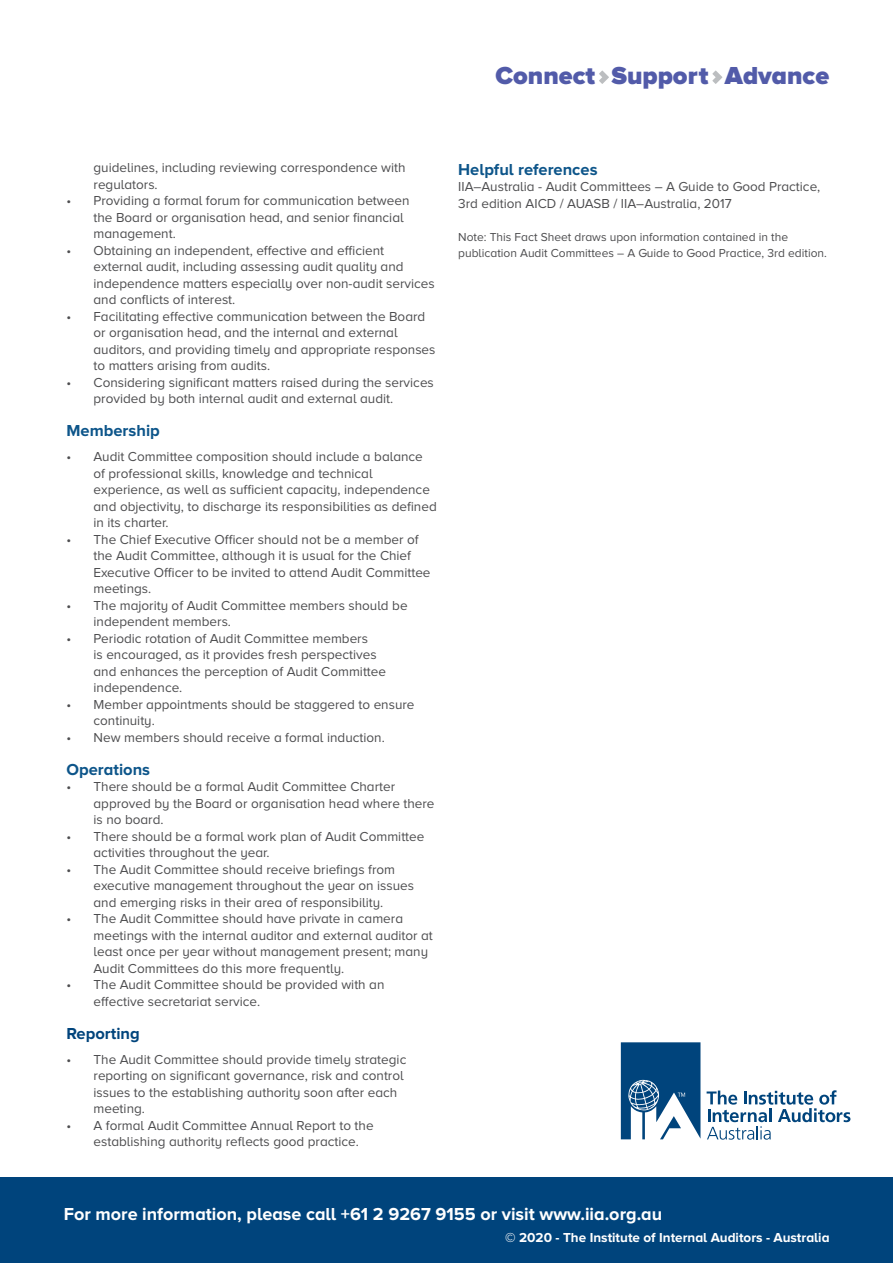
<style>
.page{position:relative;width:893px;height:1263px;background:#fff}
.page>*{position:absolute;margin:0;border:0;box-sizing:border-box;transform-origin:0 0}
.t1{font:900 25.5px "Proxima Nova A";color:#525ba9}
.t2{font:700 18px "Proxima Nova A";color:#fff}
.t3{font:700 16.5px "Proxima Nova A";color:#0d558a}
.t4{font:700 16.5px "Proxima Nova A";color:#00447c}
.t5{font:13.5px/16.5px "Proxima Nova A";color:#4d4d4f}
.t6{font:700 13.5px "Proxima Nova A";color:#fff}
.t7{font:12px/16.5px "Proxima Nova A";color:#4d4d4f}
</style>
<div class="page">
<svg style="left:707px;top:1090px;width:143px;height:50px"></svg>
<svg style="left:621px;top:1042px;width:79px;height:97px"></svg>
<div style="left:0;top:1178px;width:893px;height:85px;background:#00447c"></div>
<svg style="left:599px;top:71px;width:10px;height:13px"></svg>
<svg style="left:712px;top:71px;width:10px;height:13px"></svg>
<h1 class="t1" style="left:495px;top:61px;width:335px">Connect Support Advance</h1>
<p class="t5" style="left:94px;top:159px;width:314px">guidelines, including reviewing correspondence with regulators.</p>
<p class="t5" style="left:94px;top:192px;width:317px;text-indent:-27px">• Providing a formal forum for communication between the Board or organisation head, and senior financial management.</p>
<p class="t5" style="left:94px;top:242px;width:343px;text-indent:-27px">• Obtaining an independent, effective and efficient external audit, including assessing audit quality and independence matters especially over non-audit services and conflicts of interest.</p>
<p class="t5" style="left:94px;top:308px;width:343px;text-indent:-27px">• Facilitating effective communication between the Board or organisation head, and the internal and external auditors, and providing timely and appropriate responses to matters arising from audits.</p>
<p class="t5" style="left:94px;top:374px;width:342px;text-indent:-27px">• Considering significant matters raised during the services provided by both internal audit and external audit.</p>
<p class="t3" style="left:67px;top:421px;width:95px">Membership</p>
<p class="t5" style="left:94px;top:448px;width:345px;text-indent:-27px">• Audit Committee composition should include a balance of professional skills, knowledge and technical experience, as well as sufficient capacity, independence and objectivity, to discharge its responsibilities as defined in its charter.</p>
<p class="t5" style="left:94px;top:531px;width:338px;text-indent:-27px">• The Chief Executive Officer should not be a member of the Audit Committee, although it is usual for the Chief Executive Officer to be invited to attend Audit Committee meetings.</p>
<p class="t5" style="left:94px;top:597px;width:316px;text-indent:-27px">• The majority of Audit Committee members should be independent members.</p>
<p class="t5" style="left:94px;top:630px;width:294px;text-indent:-27px">• Periodic rotation of Audit Committee members<br>is encouraged, as it provides fresh perspectives and enhances the perception of Audit Committee independence.</p>
<p class="t5" style="left:94px;top:696px;width:322px;text-indent:-27px">• Member appointments should be staggered to ensure continuity.</p>
<p class="t5" style="left:67px;top:729px;width:320px">• New members should receive a formal induction.</p>
<p class="t3" style="left:67px;top:760px;width:85px">Operations</p>
<p class="t5" style="left:94px;top:778px;width:343px;text-indent:-27px">• There should be a formal Audit Committee Charter approved by the Board or organisation head where there is no board.</p>
<p class="t5" style="left:94px;top:828px;width:332px;text-indent:-27px">• There should be a formal work plan of Audit Committee activities throughout the year.</p>
<p class="t5" style="left:94px;top:861px;width:322px;text-indent:-27px">• The Audit Committee should receive briefings from executive management throughout the year on issues and emerging risks in their area of responsibility.</p>
<p class="t5" style="left:94px;top:910px;width:341px;text-indent:-27px">• The Audit Committee should have private in camera meetings with the internal auditor and external auditor at least once per year without management present; many Audit Committees do this more frequently.</p>
<p class="t5" style="left:94px;top:976px;width:292px;text-indent:-27px">• The Audit Committee should be provided with an effective secretariat service.</p>
<p class="t4" style="left:67px;top:1024px;width:75px">Reporting</p>
<p class="t5" style="left:94px;top:1051px;width:314px;text-indent:-27px">• The Audit Committee should provide timely strategic reporting on significant governance, risk and control issues to the establishing authority soon after each meeting.</p>
<p class="t5" style="left:94px;top:1117px;width:282px;text-indent:-27px">• A formal Audit Committee Annual Report to the establishing authority reflects good practice.</p>
<p class="t3" style="left:458px;top:160px;width:141px">Helpful references</p>
<p class="t5" style="left:458px;top:178px;width:364px">IIA–Australia - Audit Committees – A Guide to Good Practice,<br>3rd edition AICD / AUASB / IIA–Australia, 2017</p>
<p class="t7" style="left:458px;top:228px;width:370px">Note: This Fact Sheet draws upon information contained in the publication Audit Committees – A Guide to Good Practice, 3rd edition.</p>
<h2 class="t2" style="left:64px;top:1204px;width:600px">For more information, please call +61 2 9267 9155 or visit www.iia.org.au</h2>
<p class="t6" style="left:505px;top:1230px;width:326px">© 2020 - The Institute of Internal Auditors - Australia</p>
</div>
